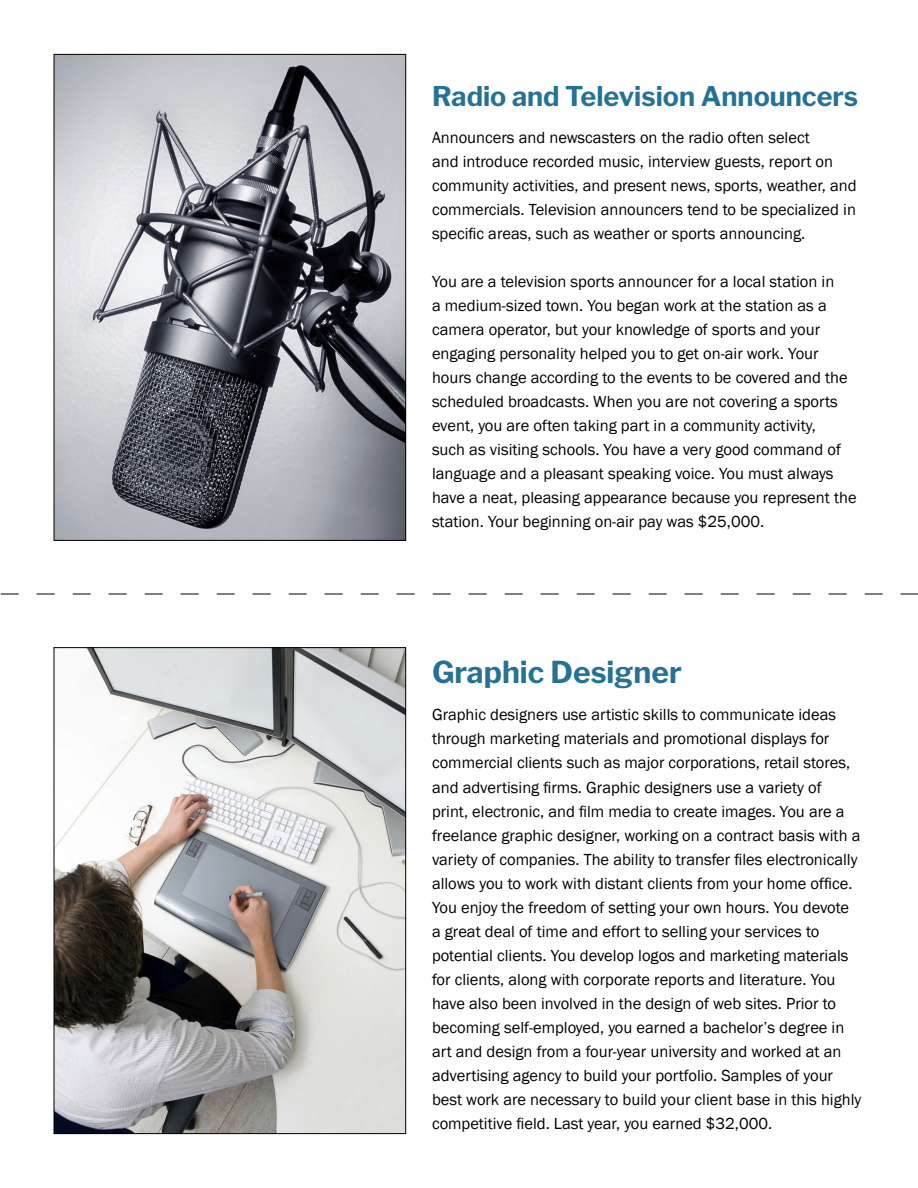
<style>
.page{position:relative;width:918px;height:1188px;background:#fff}
.page>*{position:absolute;margin:0;border:0;box-sizing:border-box;transform-origin:0 0}
.t1{font:700 30px "Libre Franklin";color:#257294}
.t2{font:700 27px "Libre Franklin";color:#257294}
.t3{font:16.5px/24px "Franklin Gothic";color:#000}
</style>
<div class="page">
<svg style="left:1px;top:594px;width:917px;height:1px"></svg>
<img style="left:56px;top:56px;width:348px;height:483px">
<img style="left:56px;top:649px;width:348px;height:483px">
<h2 class="t2" style="left:432px;top:75px;width:428px">Radio and Television Announcers</h2>
<p class="t3" style="left:432px;top:126px;width:426px">Announcers and newscasters on the radio often select<br>and introduce recorded music, interview guests, report on community activities, and present news, sports, weather, and commercials. Television announcers tend to be specialized in specific areas, such as weather or sports announcing.</p>
<p class="t3" style="left:432px;top:270px;width:426px">You are a television sports announcer for a local station in<br>a medium-sized town. You began work at the station as a camera operator, but your knowledge of sports and your engaging personality helped you to get on-air work. Your hours change according to the events to be covered and the scheduled broadcasts. When you are not covering a sports event, you are often taking part in a community activity,<br>such as visiting schools. You have a very good command of language and a pleasant speaking voice. You must always have a neat, pleasing appearance because you represent the station. Your beginning on-air pay was $25,000.</p>
<h1 class="t1" style="left:432px;top:649px;width:251px">Graphic Designer</h1>
<p class="t3" style="left:432px;top:703px;width:431px">Graphic designers use artistic skills to communicate ideas through marketing materials and promotional displays for commercial clients such as major corporations, retail stores, and advertising firms. Graphic designers use a variety of print, electronic, and film media to create images. You are a freelance graphic designer, working on a contract basis with a variety of companies. The ability to transfer files electronically allows you to work with distant clients from your home office.<br>You enjoy the freedom of setting your own hours. You devote a great deal of time and effort to selling your services to potential clients. You develop logos and marketing materials for clients, along with corporate reports and literature. You have also been involved in the design of web sites. Prior to becoming self-employed, you earned a bachelor’s degree in art and design from a four-year university and worked at an advertising agency to build your portfolio. Samples of your best work are necessary to build your client base in this highly competitive field. Last year, you earned $32,000.</p>
</div>
